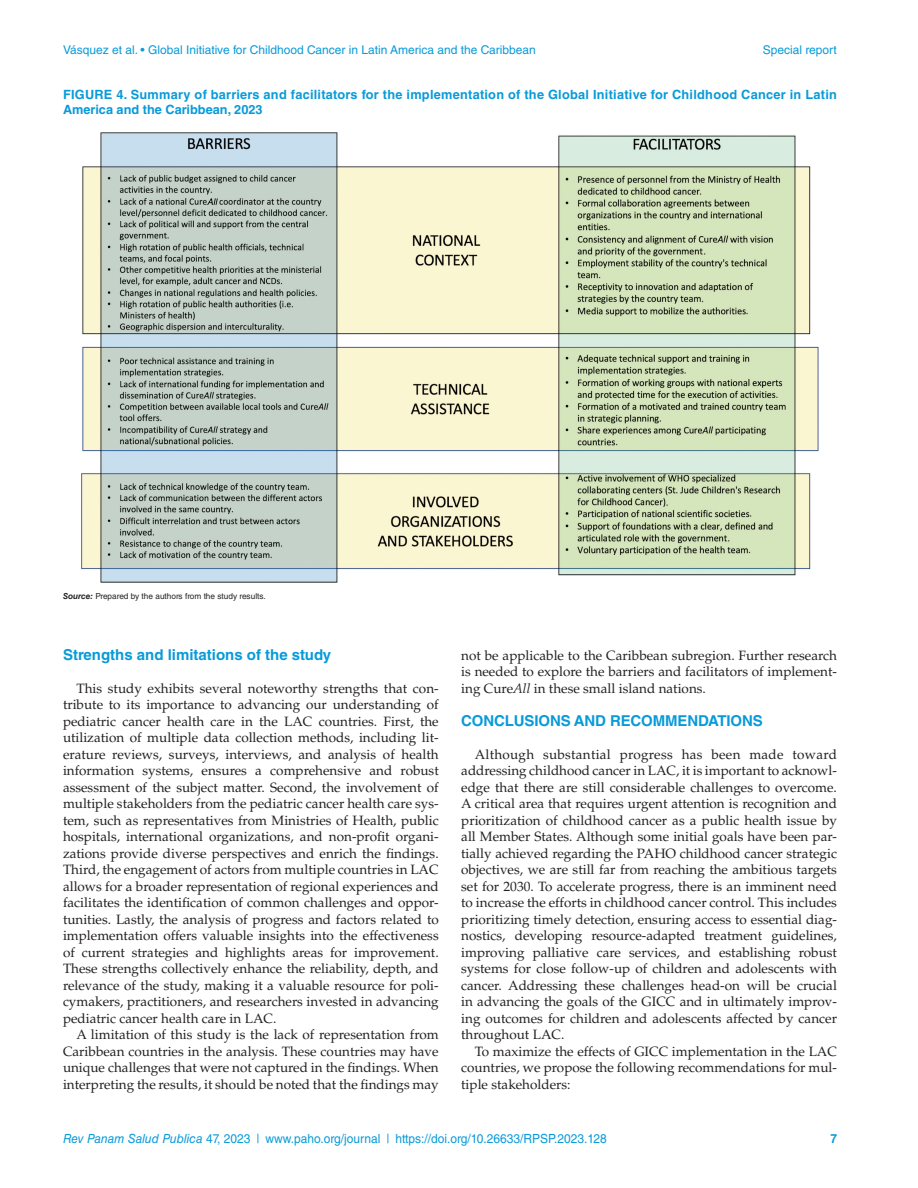
<style>
.page{position:relative;width:918px;height:1188px;background:#fff}
.page>*{position:absolute;margin:0;border:0;box-sizing:border-box;transform-origin:0 0}
.t1{font:700 15px "Helvetica LT Std";letter-spacing:-.01em;color:#089ad9}
.t2{font:13.5px/16.5px "Palatino LT Std";color:#231f20;text-align:justify}
.t3{font:700 12.75px/15px "Helvetica LT Std";letter-spacing:.02em;color:#089ad9}
.t4{font:12.6px "Helvetica LT Std";color:#089ad9;scale:.95 1}
.t5{font:700 12.6px "Helvetica LT Std";color:#089ad9;scale:.95 1}
.t6{font:12px "Helvetica LT Std";color:#089ad9}
.t7{font:8.25px "Helvetica LT Std";color:#231f20}
.s1{font-weight:700;font-style:italic}
.s2{font-style:italic}
</style>
<div class="page">
<img style="left:81px;top:132px;width:738px;height:451px">
<p class="t6" style="left:63px;top:43px;width:474px">Vásquez et al. • Global Initiative for Childhood Cancer in Latin America and the Caribbean</p>
<p class="t6" style="left:763px;top:43px;width:76px">Special report</p>
<p class="t3" style="left:63px;top:87px;width:776px">FIGURE 4. Summary of barriers and facilitators for the implementation of the Global Initiative for Childhood Cancer in Latin<br>America and the Caribbean, 2023</p>
<p class="t7" style="left:63px;top:591px;width:204px"><span class="s1">Source:</span> Prepared by the authors from the study results.</p>
<p class="t1" style="left:63px;top:645px;width:270px">Strengths and limitations of the study</p>
<p class="t2" style="left:63px;top:680px;width:377px;text-indent:14px">This study exhibits several noteworthy strengths that con&shy;tribute to its importance to advancing our understanding of pediatric cancer health care in the LAC countries. First, the utilization of multiple data collection methods, including lit&shy;erature reviews, surveys, interviews, and analysis of health information systems, ensures a comprehensive and robust assessment of the subject matter. Second, the involvement of multiple stakeholders from the pediatric cancer health care sys&shy;tem, such as representatives from Ministries of Health, public hospitals, international organizations, and non-profit organi&shy;zations provide diverse perspectives and enrich the findings.<br>Third, the engagement of actors from multiple countries in LAC allows for a broader representation of regional experiences and facilitates the identification of common challenges and oppor&shy;tunities. Lastly, the analysis of progress and factors related to implementation offers valuable insights into the effectiveness of current strategies and highlights areas for improvement.<br>These strengths collectively enhance the reliability, depth, and relevance of the study, making it a valuable resource for poli&shy;cymakers, practitioners, and researchers invested in advancing pediatric cancer health care in LAC.</p>
<p class="t2" style="left:63px;top:1027px;width:377px;text-indent:14px">A limitation of this study is the lack of representation from Caribbean countries in the analysis. These countries may have unique challenges that were not captured in the findings. When interpreting the results, it should be noted that the findings may</p>
<p class="t2" style="left:461px;top:647px;width:377px">not be applicable to the Caribbean subregion. Further research is needed to explore the barriers and facilitators of implement&shy;ing Cure<span class="s2">All</span> in these small island nations.</p>
<p class="t1" style="left:461px;top:711px;width:303px">CONCLUSIONS AND RECOMMENDATIONS</p>
<p class="t2" style="left:461px;top:746px;width:377px;text-indent:14px">Although substantial progress has been made toward addressing childhood cancer in LAC, it is important to acknowl&shy;edge that there are still considerable challenges to overcome.<br>A critical area that requires urgent attention is recognition and prioritization of childhood cancer as a public health issue by all Member States. Although some initial goals have been par&shy;tially achieved regarding the PAHO childhood cancer strategic objectives, we are still far from reaching the ambitious targets set for 2030. To accelerate progress, there is an imminent need to increase the efforts in childhood cancer control. This includes prioritizing timely detection, ensuring access to essential diag&shy;nostics, developing resource-adapted treatment guidelines, improving palliative care services, and establishing robust systems for close follow-up of children and adolescents with cancer. Addressing these challenges head-on will be crucial in advancing the goals of the GICC and in ultimately improv&shy;ing outcomes for children and adolescents affected by cancer throughout LAC.</p>
<p class="t2" style="left:461px;top:1043px;width:377px;text-indent:14px">To maximize the effects of GICC implementation in the LAC countries, we propose the following recommendations for mul&shy;tiple stakeholders:</p>
<p class="t4" style="left:63px;top:1131px;width:574px"><span class="s2">Rev Panam Salud Publica</span> 47, 2023 | www.paho.org/journal | https://doi.org/10.26633/RPSP.2023.128</p>
<p class="t5" style="left:830px;top:1131px;width:9px">7</p>
</div>
